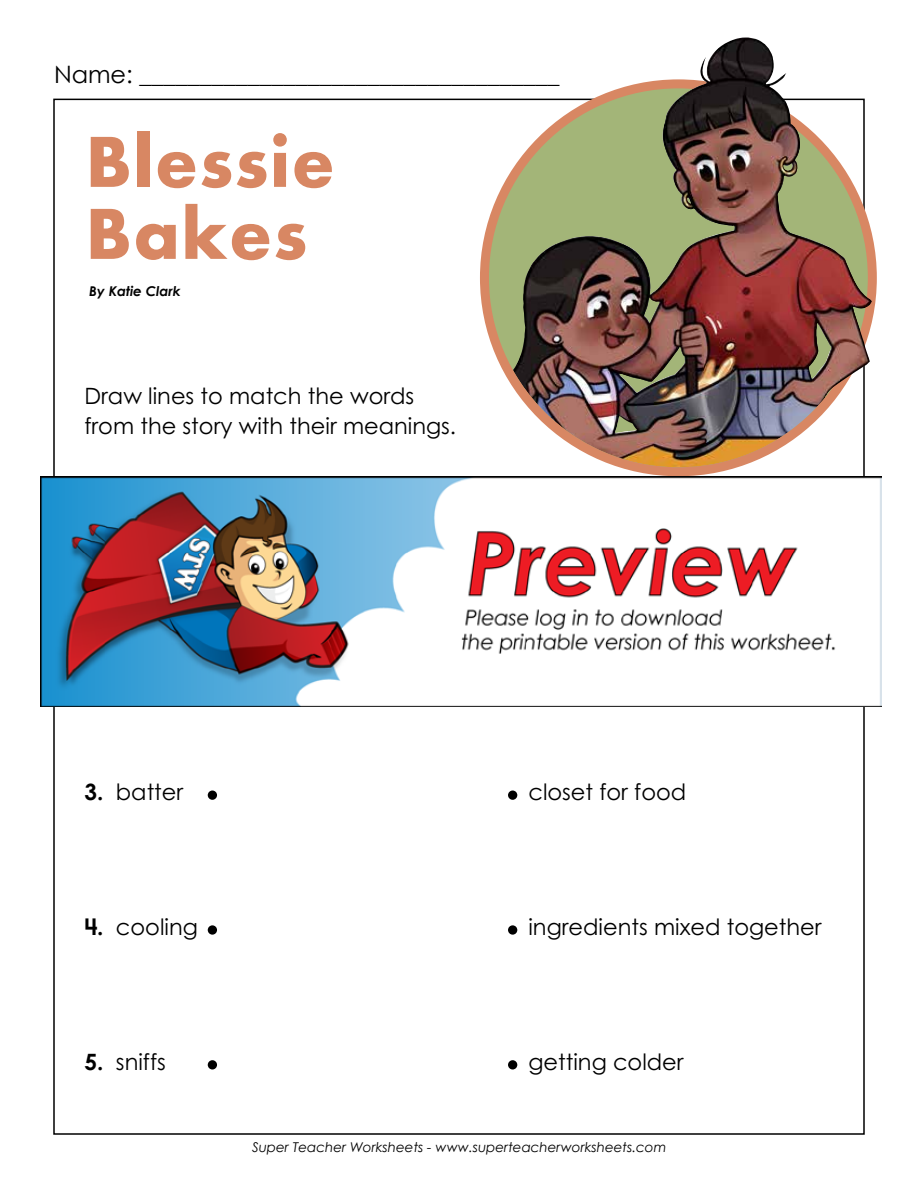
<style>
.page{position:relative;width:918px;height:1188px;background:#fff}
.page>*{position:absolute;margin:0;border:0;box-sizing:border-box;transform-origin:0 0}
.t1{font:700 75px/72px "Aharoni";letter-spacing:.02em;color:#d88763}
.t2{font:24px "Century Gothic 2";color:#000}
.t3{font:22.5px/30px "Century STW4";color:#000}
.t4{font:italic 13.5px "Century Gothic 2";color:#000}
.t5{font:italic 700 13.5px "Century STW3";color:#000}
.s1{font-weight:700}
</style>
<div class="page">
<div style="left:208px;top:791px;width:9px;height:9px;background:#000;border-radius:50%"></div>
<div style="left:508px;top:791px;width:9px;height:9px;background:#000;border-radius:50%"></div>
<div style="left:208px;top:925px;width:9px;height:10px;background:#000;border-radius:50%"></div>
<div style="left:508px;top:925px;width:9px;height:10px;background:#000;border-radius:50%"></div>
<div style="left:208px;top:1060px;width:9px;height:10px;background:#000;border-radius:50%"></div>
<div style="left:508px;top:1060px;width:9px;height:10px;background:#000;border-radius:50%"></div>
<svg style="left:484px;top:84px;width:388px;height:388px;background:#b3a671"></svg>
<img style="left:513px;top:98px;width:352px;height:369px">
<img style="left:531px;top:37px;width:341px;height:358px">
<img style="left:41px;top:477px;width:840px;height:229px">
<p class="t2" style="left:54px;top:57px;width:507px">Name: ___________________________________</p>
<h1 class="t1" style="left:86px;top:133px;width:251px">Blessie<br>Bakes</h1>
<p class="t5" style="left:89px;top:281px;width:93px">By Katie Clark</p>
<p class="t3" style="left:84px;top:381px;width:373px">Draw lines to match the words from the story with their meanings.</p>
<p class="t3" style="left:84px;top:777px;width:100px"><span class="s1">3.</span> batter</p>
<p class="t3" style="left:528px;top:777px;width:159px">closet for food</p>
<p class="t3" style="left:84px;top:912px;width:115px"><span class="s1">4.</span> cooling</p>
<p class="t3" style="left:528px;top:912px;width:295px">ingredients mixed together</p>
<p class="t3" style="left:84px;top:1047px;width:83px"><span class="s1">5.</span> sniffs</p>
<p class="t3" style="left:528px;top:1047px;width:157px">getting colder</p>
<p class="t4" style="left:252px;top:1137px;width:416px">Super Teacher Worksheets - www.superteacherworksheets.com</p>
</div>
